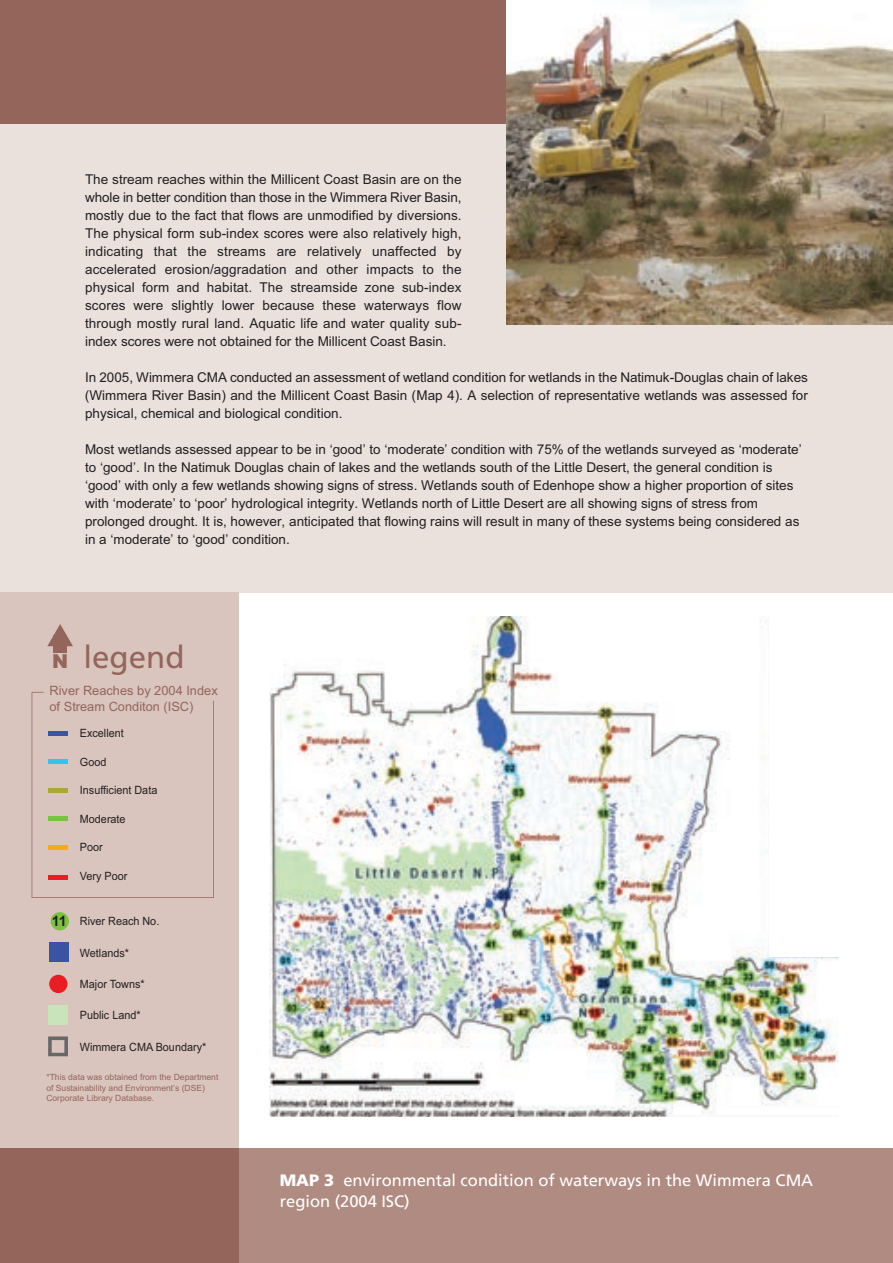
<style>
.page{position:relative;width:893px;height:1263px;background:#fff}
.page>*{position:absolute;margin:0;border:0;box-sizing:border-box;transform-origin:0 0}
.t1{font:31.35px "Frutiger";color:#94655b}
.t2{font:900 19.2px "Arial";color:#94655b}
.t3{font:16.5px/21px "Frutiger";color:#fff}
.t4{font:700 14.25px "Arial";color:#231f20}
.t5{font:13.5px/18px "Arial";color:#231f20;text-align:justify}
.t6{font:12.9px/15.8px "Arial";color:#94655b}
.t7{font:11.4px "Arial";color:#231f20;scale:.95 1}
.t8{font:8.55px/10.2px "Arial";color:#94655b}
.s1{font-weight:900}
</style>
<div class="page">
<div style="left:0;top:119px;width:893px;height:473px;background:#eae1dd"></div>
<img style="left:270px;top:617px;width:568px;height:500px">
<div style="left:769px;top:613px;width:78px;height:344px;background:#fff"></div>
<div style="left:0;top:0;width:508px;height:123px;background:#94655b"></div>
<img style="left:507px;top:0;width:386px;height:324px">
<div style="left:0;top:592px;width:238px;height:560px;background:#d9c5be"></div>
<div style="left:54px;top:636px;width:13px;height:17px;background:#94655b"></div>
<svg style="left:47px;top:624px;width:26px;height:22px"></svg>
<div style="left:48px;top:1005px;width:20px;height:19px;background:#c9e3bb"></div>
<div style="left:49px;top:942px;width:20px;height:20px;background:#3a53a3"></div>
<div style="left:49px;top:975px;width:19px;height:18px;background:#e81e24;border-radius:50%"></div>
<svg style="left:48px;top:1036px;width:20px;height:20px"></svg>
<div style="left:51px;top:912px;width:18px;height:18px;background:#7bc142;border-radius:50%"></div>
<svg style="left:32px;top:692px;width:182px;height:206px"></svg>
<div style="left:234px;top:1148px;width:659px;height:115px;background:#b08b81"></div>
<div style="left:0;top:1148px;width:238px;height:115px;background:#94655b"></div>
<p class="t5" style="left:85px;top:170px;width:378px">The stream reaches within the Millicent Coast Basin are on the whole in better condition than those in the Wimmera River Basin, mostly due to the fact that flows are unmodified by diversions.<br>The physical form sub-index scores were also relatively high, indicating that the streams are relatively unaffected by accelerated erosion/aggradation and other impacts to the physical form and habitat. The streamside zone sub-index scores were slightly lower because these waterways flow through mostly rural land. Aquatic life and water quality sub&shy;index scores were not obtained for the Millicent Coast Basin.</p>
<p class="t5" style="left:85px;top:368px;width:724px">In 2005, Wimmera CMA conducted an assessment of wetland condition for wetlands in the Natimuk-Douglas chain of lakes (Wimmera River Basin) and the Millicent Coast Basin (Map 4). A selection of representative wetlands was assessed for physical, chemical and biological condition.</p>
<p class="t5" style="left:85px;top:440px;width:718px;text-align:left">Most wetlands assessed appear to be in ‘good’ to ‘moderate’ condition with 75% of the wetlands surveyed as ‘moderate’ to ‘good’. In the Natimuk Douglas chain of lakes and the wetlands south of the Little Desert, the general condition is ‘good’ with only a few wetlands showing signs of stress. Wetlands south of Edenhope show a higher proportion of sites with ‘moderate’ to ‘poor’ hydrological integrity. Wetlands north of Little Desert are all showing signs of stress from prolonged drought. It is, however, anticipated that flowing rains will result in many of these systems being considered as in a ‘moderate’ to ‘good’ condition.</p>
<h2 class="t2" style="left:52px;top:651px;width:18px">N</h2>
<h1 class="t1" style="left:83px;top:644px;width:103px">legend</h1>
<p class="t6" style="left:50px;top:683px;width:170px">River Reaches by 2004 Index of Stream Conditon (ISC)</p>
<p class="t7" style="left:80px;top:727px;width:48px">Excellent</p>
<p class="t7" style="left:80px;top:755px;width:29px">Good</p>
<p class="t7" style="left:80px;top:784px;width:83px">Insufficient Data</p>
<p class="t7" style="left:80px;top:812px;width:50px">Moderate</p>
<p class="t7" style="left:80px;top:841px;width:26px">Poor</p>
<p class="t7" style="left:80px;top:869px;width:52px">Very Poor</p>
<p class="t7" style="left:80px;top:915px;width:85px">River Reach No.</p>
<p class="t7" style="left:80px;top:946px;width:53px">Wetlands*</p>
<p class="t7" style="left:80px;top:978px;width:70px">Major Towns*</p>
<p class="t7" style="left:80px;top:1009px;width:66px">Public Land*</p>
<p class="t7" style="left:80px;top:1040px;width:135px">Wimmera CMA Boundary*</p>
<p class="t8" style="left:46px;top:1072px;width:174px">*This data was obtained from the Department of Sustainability and Environment’s (DSE)<br>Corporate Library Database.</p>
<p class="t4" style="left:52px;top:913px;width:16px">11</p>
<p class="t3" style="left:280px;top:1171px;width:535px"><span class="s1">MAP 3</span> environmental condition of waterways in the Wimmera CMA region (2004 ISC)</p>
</div>
